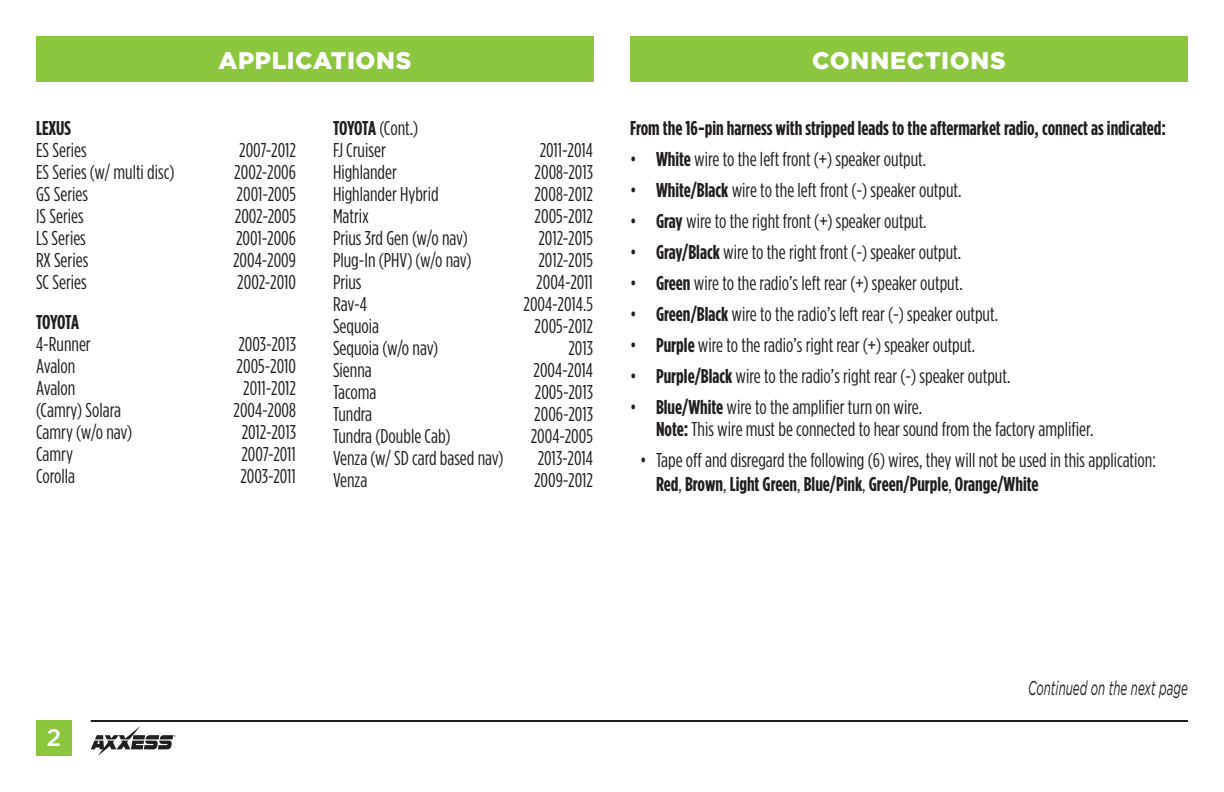
<style>
.page{position:relative;width:1224px;height:792px;background:#fff}
.page>*{position:absolute;margin:0;border:0;box-sizing:border-box;transform-origin:0 0}
.t1{font:900 24px "Gotham";letter-spacing:.025em;color:#fff}
.t2{font:500 24px "Gotham";color:#fff}
.body_copy{font:20px/22px "Gotham Condensed";color:#231f20}
.kit_feat_comp_bullet{font:20px "Gotham Condensed";color:#231f20}
.body_copy-2{font:700 20px "Gotham Condensed";color:#231f20}
.body_copy-3{font:italic 20px "Gotham";color:#231f20;scale:.58 1}
.kit_feat_comp_bullet-2{font:700 20px "Gotham Condensed";letter-spacing:-.02em;color:#231f20}
.s1{font-weight:700}
</style>
<div class="page">
<div style="left:36px;top:36px;width:1152px;height:45px;background:#8bc63e"></div>
<div style="left:36px;top:720px;width:36px;height:36px;background:#8bc63e"></div>
<hr style="left:91px;top:720px;width:1097px;height:2px;background:#231f20">
<svg style="left:91px;top:726px;width:85px;height:30px"></svg>
<div style="left:594px;top:35px;width:36px;height:48px;background:#fff"></div>
<p class="t1" style="left:218px;top:46px;width:195px">APPLICATIONS</p>
<p class="t1" style="left:812px;top:46px;width:195px">CONNECTIONS</p>
<p class="kit_feat_comp_bullet-2" style="left:36px;top:117px;width:36px">LEXUS</p>
<p class="kit_feat_comp_bullet" style="left:36px;top:139px;width:52px">ES Series</p>
<p class="kit_feat_comp_bullet" style="left:239px;top:139px;width:58px">2007-2012</p>
<p class="kit_feat_comp_bullet" style="left:36px;top:161px;width:140px">ES Series (w/ multi disc)</p>
<p class="kit_feat_comp_bullet" style="left:234px;top:161px;width:63px">2002-2006</p>
<p class="kit_feat_comp_bullet" style="left:36px;top:183px;width:54px">GS Series</p>
<p class="kit_feat_comp_bullet" style="left:237px;top:183px;width:61px">2001-2005</p>
<p class="kit_feat_comp_bullet" style="left:36px;top:205px;width:49px">IS Series</p>
<p class="kit_feat_comp_bullet" style="left:235px;top:205px;width:63px">2002-2005</p>
<p class="kit_feat_comp_bullet" style="left:36px;top:227px;width:51px">LS Series</p>
<p class="kit_feat_comp_bullet" style="left:236px;top:227px;width:61px">2001-2006</p>
<p class="kit_feat_comp_bullet" style="left:36px;top:249px;width:54px">RX Series</p>
<p class="kit_feat_comp_bullet" style="left:233px;top:249px;width:64px">2004-2009</p>
<p class="kit_feat_comp_bullet" style="left:36px;top:271px;width:52px">SC Series</p>
<p class="kit_feat_comp_bullet" style="left:237px;top:271px;width:60px">2002-2010</p>
<p class="kit_feat_comp_bullet-2" style="left:36px;top:311px;width:45px">TOYOTA</p>
<p class="kit_feat_comp_bullet" style="left:36px;top:333px;width:56px">4-Runner</p>
<p class="kit_feat_comp_bullet" style="left:238px;top:333px;width:59px">2003-2013</p>
<p class="kit_feat_comp_bullet" style="left:36px;top:355px;width:41px">Avalon</p>
<p class="kit_feat_comp_bullet" style="left:237px;top:355px;width:61px">2005-2010</p>
<p class="kit_feat_comp_bullet" style="left:36px;top:377px;width:41px">Avalon</p>
<p class="kit_feat_comp_bullet" style="left:243px;top:377px;width:54px">2011-2012</p>
<p class="kit_feat_comp_bullet" style="left:36px;top:399px;width:87px">(Camry) Solara</p>
<p class="kit_feat_comp_bullet" style="left:233px;top:399px;width:64px">2004-2008</p>
<p class="kit_feat_comp_bullet" style="left:36px;top:421px;width:98px">Camry (w/o nav)</p>
<p class="kit_feat_comp_bullet" style="left:242px;top:421px;width:56px">2012-2013</p>
<p class="kit_feat_comp_bullet" style="left:36px;top:443px;width:38px">Camry</p>
<p class="kit_feat_comp_bullet" style="left:241px;top:443px;width:56px">2007-2011</p>
<p class="kit_feat_comp_bullet" style="left:36px;top:465px;width:41px">Corolla</p>
<p class="kit_feat_comp_bullet" style="left:240px;top:465px;width:57px">2003-2011</p>
<p class="kit_feat_comp_bullet" style="left:333px;top:117px;width:87px"><span class="s1">TOYOTA</span> (Cont.)</p>
<p class="kit_feat_comp_bullet" style="left:333px;top:139px;width:54px">FJ Cruiser</p>
<p class="kit_feat_comp_bullet" style="left:540px;top:139px;width:55px">2011-2014</p>
<p class="kit_feat_comp_bullet" style="left:333px;top:161px;width:65px">Highlander</p>
<p class="kit_feat_comp_bullet" style="left:535px;top:161px;width:60px">2008-2013</p>
<p class="kit_feat_comp_bullet" style="left:333px;top:183px;width:107px">Highlander Hybrid</p>
<p class="kit_feat_comp_bullet" style="left:534px;top:183px;width:60px">2008-2012</p>
<p class="kit_feat_comp_bullet" style="left:333px;top:205px;width:37px">Matrix</p>
<p class="kit_feat_comp_bullet" style="left:535px;top:205px;width:60px">2005-2012</p>
<p class="kit_feat_comp_bullet" style="left:333px;top:227px;width:136px">Prius 3rd Gen (w/o nav)</p>
<p class="kit_feat_comp_bullet" style="left:538px;top:227px;width:56px">2012-2015</p>
<p class="kit_feat_comp_bullet" style="left:333px;top:249px;width:140px">Plug-In (PHV) (w/o nav)</p>
<p class="kit_feat_comp_bullet" style="left:538px;top:249px;width:56px">2012-2015</p>
<p class="kit_feat_comp_bullet" style="left:333px;top:271px;width:30px">Prius</p>
<p class="kit_feat_comp_bullet" style="left:536px;top:271px;width:58px">2004-2011</p>
<p class="kit_feat_comp_bullet" style="left:333px;top:293px;width:35px">Rav-4</p>
<p class="kit_feat_comp_bullet" style="left:524px;top:293px;width:71px">2004-2014.5</p>
<p class="kit_feat_comp_bullet" style="left:333px;top:315px;width:48px">Sequoia</p>
<p class="kit_feat_comp_bullet" style="left:535px;top:315px;width:60px">2005-2012</p>
<p class="kit_feat_comp_bullet" style="left:333px;top:337px;width:107px">Sequoia (w/o nav)</p>
<p class="kit_feat_comp_bullet" style="left:568px;top:337px;width:26px">2013</p>
<p class="kit_feat_comp_bullet" style="left:333px;top:359px;width:40px">Sienna</p>
<p class="kit_feat_comp_bullet" style="left:534px;top:359px;width:61px">2004-2014</p>
<p class="kit_feat_comp_bullet" style="left:333px;top:381px;width:45px">Tacoma</p>
<p class="kit_feat_comp_bullet" style="left:535px;top:381px;width:60px">2005-2013</p>
<p class="kit_feat_comp_bullet" style="left:333px;top:403px;width:41px">Tundra</p>
<p class="kit_feat_comp_bullet" style="left:534px;top:403px;width:60px">2006-2013</p>
<p class="kit_feat_comp_bullet" style="left:333px;top:425px;width:119px">Tundra (Double Cab)</p>
<p class="kit_feat_comp_bullet" style="left:531px;top:425px;width:64px">2004-2005</p>
<p class="kit_feat_comp_bullet" style="left:333px;top:447px;width:172px">Venza (w/ SD card based nav)</p>
<p class="kit_feat_comp_bullet" style="left:538px;top:447px;width:57px">2013-2014</p>
<p class="kit_feat_comp_bullet" style="left:333px;top:469px;width:36px">Venza</p>
<p class="kit_feat_comp_bullet" style="left:534px;top:469px;width:60px">2009-2012</p>
<p class="body_copy-2" style="left:630px;top:117px;width:538px">From the 16-pin harness with stripped leads to the aftermarket radio, connect as indicated:</p>
<p class="body_copy" style="left:630px;top:148px;width:298px">• <span class="s1">White</span> wire to the left front (+) speaker output.</p>
<p class="body_copy" style="left:630px;top:179px;width:333px">• <span class="s1">White/Black</span> wire to the left front (-) speaker output.</p>
<p class="body_copy" style="left:630px;top:210px;width:298px">• <span class="s1">Gray</span> wire to the right front (+) speaker output.</p>
<p class="body_copy" style="left:630px;top:241px;width:333px">• <span class="s1">Gray/Black</span> wire to the right front (-) speaker output.</p>
<p class="body_copy" style="left:630px;top:272px;width:334px">• <span class="s1">Green</span> wire to the radio’s left rear (+) speaker output.</p>
<p class="body_copy" style="left:630px;top:303px;width:370px">• <span class="s1">Green/Black</span> wire to the radio’s left rear (-) speaker output.</p>
<p class="body_copy" style="left:630px;top:334px;width:347px">• <span class="s1">Purple</span> wire to the radio’s right rear (+) speaker output.</p>
<p class="body_copy" style="left:630px;top:365px;width:382px">• <span class="s1">Purple/Black</span> wire to the radio’s right rear (-) speaker output.</p>
<p class="body_copy" style="left:656px;top:396px;width:439px;text-indent:-26px">• <span class="s1">Blue/White</span> wire to the amplifier turn on wire.<br><span class="s1">Note:</span> This wire must be connected to hear sound from the factory amplifier.</p>
<p class="body_copy" style="left:656px;top:448px;width:501px;line-height:24px;text-indent:-16px">• Tape off and disregard the following (6) wires, they will not be used in this application:<br><span class="s1">Red</span>, <span class="s1">Brown</span>, <span class="s1">Light Green</span>, <span class="s1">Blue/Pink</span>, <span class="s1">Green/Purple</span>, <span class="s1">Orange/White</span></p>
<p class="t2" style="left:47px;top:724px;width:16px">2</p>
<p class="body_copy-3" style="left:1028px;top:677px;width:277px">Continued on the next page</p>
</div>
